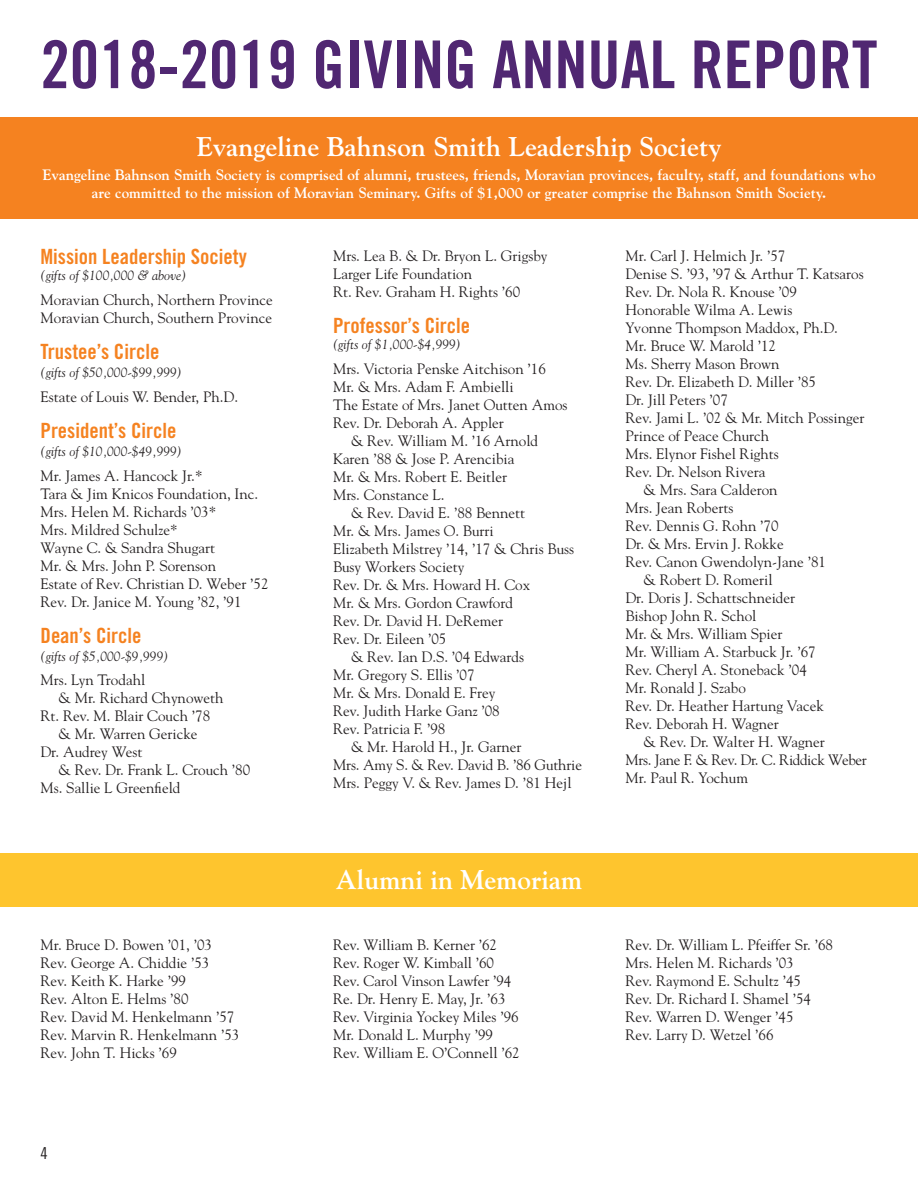
<style>
.page{position:relative;width:918px;height:1188px;background:#fff}
.page>*{position:absolute;margin:0;border:0;box-sizing:border-box;transform-origin:0 0}
.t1{font:66px "Trade Gothic LT Std Bd Cn 20";color:#502772}
.t2{font:700 27px "Goudy Std";color:#fff}
.t3{font:21px "Trade Gothic LT Std Bd Cn 20";color:#f58220}
.t4{font:16.5px "Trade Gothic LT Std Cn 18";color:#231f20}
.t5{font:15px/18px "Goudy Std";color:#231f20}
.t6{font:700 15px/18px "Goudy Std";color:#fff;text-align:center}
.t7{font:15px "Goudy Std";letter-spacing:-.02em;color:#231f20}
.t8{font:italic 13.5px "Goudy Std";color:#231f20}
</style>
<div class="page">
<div style="left:0;top:118px;width:918px;height:101px;background:#f58220"></div>
<div style="left:0;top:854px;width:918px;height:53px;background:#fec52e"></div>
<h1 class="t1" style="left:40px;top:25px;width:839px">2018-2019 GIVING ANNUAL REPORT</h1>
<h2 class="t2" style="left:196px;top:130px;width:527px">Evangeline Bahnson Smith Leadership Society</h2>
<p class="t6" style="left:42px;top:166px;width:835px">Evangeline Bahnson Smith Society is comprised of alumni, trustees, friends, Moravian provinces, faculty, staff, and foundations who are committed to the mission of Moravian Seminary. Gifts of $1,000 or greater comprise the Bahnson Smith Society.</p>
<h3 class="t3" style="left:40px;top:244px;width:208px">Mission Leadership Society</h3>
<p class="t8" style="left:40px;top:268px;width:148px">(gifts of $100,000 &amp; above)</p>
<p class="t5" style="left:40px;top:291px;width:234px">Moravian Church, Northern Province<br>Moravian Church, Southern Province</p>
<h3 class="t3" style="left:40px;top:339px;width:120px">Trustee’s Circle</h3>
<p class="t8" style="left:40px;top:364px;width:143px">(gifts of $50,000-$99,999)</p>
<p class="t5" style="left:40px;top:388px;width:199px">Estate of Louis W. Bender, Ph.D.</p>
<h3 class="t3" style="left:40px;top:418px;width:138px">President’s Circle</h3>
<p class="t8" style="left:40px;top:443px;width:143px">(gifts of $10,000-$49,999)</p>
<p class="t5" style="left:40px;top:466px;width:230px">Mr. James A. Hancock Jr.*<br>Tara &amp; Jim Knicos Foundation, Inc.<br>Mrs. Helen M. Richards ’03*<br>Mrs. Mildred Schulze*<br>Wayne C. &amp; Sandra Shugart<br>Mr. &amp; Mrs. John P. Sorenson<br>Estate of Rev. Christian D. Weber ’52<br>Rev. Dr. Janice M. Young ’82, ’91</p>
<h3 class="t3" style="left:40px;top:622px;width:103px">Dean’s Circle</h3>
<p class="t8" style="left:40px;top:648px;width:130px">(gifts of $5,000-$9,999)</p>
<p class="t5" style="left:40px;top:671px;width:106px">Mrs. Lyn Trodahl</p>
<p class="t5" style="left:58px;top:689px;width:166px">&amp; Mr. Richard Chynoweth</p>
<p class="t5" style="left:40px;top:707px;width:171px">Rt. Rev. M. Blair Couch ’78</p>
<p class="t5" style="left:58px;top:725px;width:141px">&amp; Mr. Warren Gericke</p>
<p class="t5" style="left:40px;top:743px;width:104px">Dr. Audrey West</p>
<p class="t5" style="left:58px;top:761px;width:193px">&amp; Rev. Dr. Frank L. Crouch ’80</p>
<p class="t5" style="left:40px;top:779px;width:141px">Ms. Sallie L Greenfield</p>
<p class="t5" style="left:333px;top:246px;width:216px">Mrs. Lea B. &amp; Dr. Bryon L. Grigsby<br>Larger Life Foundation<br>Rt. Rev. Graham H. Rights ’60</p>
<h3 class="t3" style="left:333px;top:312px;width:139px">Professor’s Circle</h3>
<p class="t8" style="left:333px;top:336px;width:130px">(gifts of $1,000-$4,999)</p>
<p class="t5" style="left:333px;top:359px;width:214px">Mrs. Victoria Penske Aitchison ’16</p>
<p class="t5" style="left:333px;top:377px;width:182px">Mr. &amp; Mrs. Adam F. Ambielli</p>
<p class="t5" style="left:333px;top:395px;width:236px">The Estate of Mrs. Janet Outten Amos</p>
<p class="t5" style="left:333px;top:413px;width:172px">Rev. Dr. Deborah A. Appler</p>
<p class="t5" style="left:351px;top:431px;width:189px">&amp; Rev. William M. ’16 Arnold</p>
<p class="t5" style="left:333px;top:449px;width:183px">Karen ’88 &amp; Jose P. Arencibia</p>
<p class="t5" style="left:333px;top:467px;width:176px">Mr. &amp; Mrs. Robert E. Beitler</p>
<p class="t5" style="left:333px;top:485px;width:113px">Mrs. Constance L.</p>
<p class="t5" style="left:351px;top:503px;width:176px">&amp; Rev. David E. ’88 Bennett</p>
<p class="t5" style="left:333px;top:521px;width:162px">Mr. &amp; Mrs. James O. Burri</p>
<p class="t5" style="left:333px;top:539px;width:243px">Elizabeth Milstrey ’14, ’17 &amp; Chris Buss</p>
<p class="t5" style="left:333px;top:557px;width:133px">Busy Workers Society</p>
<p class="t5" style="left:333px;top:575px;width:199px">Rev. Dr. &amp; Mrs. Howard H. Cox</p>
<p class="t5" style="left:333px;top:593px;width:181px">Mr. &amp; Mrs. Gordon Crawford</p>
<p class="t5" style="left:333px;top:611px;width:172px">Rev. Dr. David H. DeRemer</p>
<p class="t5" style="left:333px;top:629px;width:115px">Rev. Dr. Eileen ’05</p>
<p class="t5" style="left:351px;top:647px;width:175px">&amp; Rev. Ian D.S. ’04 Edwards</p>
<p class="t5" style="left:333px;top:665px;width:143px">Mr. Gregory S. Ellis ’07</p>
<p class="t5" style="left:333px;top:683px;width:164px">Mr. &amp; Mrs. Donald E. Frey</p>
<p class="t5" style="left:333px;top:701px;width:168px">Rev. Judith Harke Ganz ’08</p>
<p class="t5" style="left:333px;top:719px;width:114px">Rev. Patricia F. ’98</p>
<p class="t5" style="left:351px;top:737px;width:172px">&amp; Mr. Harold H., Jr. Garner</p>
<p class="t5" style="left:333px;top:755px;width:251px">Mrs. Amy S. &amp; Rev. David B. ’86 Guthrie</p>
<p class="t5" style="left:333px;top:773px;width:240px">Mrs. Peggy V. &amp; Rev. James D. ’81 Hejl</p>
<h2 class="t2" style="left:336px;top:863px;width:248px">Alumni in Memoriam</h2>
<p class="t5" style="left:626px;top:246px;width:161px">Mr. Carl J. Helmich Jr. ’57</p>
<p class="t5" style="left:626px;top:264px;width:240px">Denise S. ’93, ’97 &amp; Arthur T. Katsaros</p>
<p class="t5" style="left:626px;top:282px;width:173px">Rev. Dr. Nola R. Knouse ’09</p>
<p class="t5" style="left:626px;top:300px;width:168px">Honorable Wilma A. Lewis</p>
<p class="t5" style="left:626px;top:318px;width:214px">Yvonne Thompson Maddox, Ph.D.</p>
<p class="t5" style="left:626px;top:336px;width:152px">Mr. Bruce W. Marold ’12</p>
<p class="t5" style="left:626px;top:354px;width:156px">Ms. Sherry Mason Brown</p>
<p class="t5" style="left:626px;top:372px;width:192px">Rev. Dr. Elizabeth D. Miller ’85</p>
<p class="t5" style="left:626px;top:390px;width:104px">Dr. Jill Peters ’07</p>
<p class="t5" style="left:626px;top:408px;width:240px">Rev. Jami L. ’02 &amp; Mr. Mitch Possinger</p>
<p class="t5" style="left:626px;top:426px;width:145px">Prince of Peace Church</p>
<p class="t5" style="left:626px;top:444px;width:155px">Mrs. Elynor Fishel Rights</p>
<p class="t5" style="left:626px;top:462px;width:142px">Rev. Dr. Nelson Rivera</p>
<p class="t5" style="left:644px;top:480px;width:136px">&amp; Mrs. Sara Calderon</p>
<p class="t5" style="left:626px;top:498px;width:109px">Mrs. Jean Roberts</p>
<p class="t5" style="left:626px;top:516px;width:155px">Rev. Dennis G. Rohn ’70</p>
<p class="t5" style="left:626px;top:534px;width:160px">Dr. &amp; Mrs. Ervin J. Rokke</p>
<p class="t5" style="left:626px;top:552px;width:202px">Rev. Canon Gwendolyn-Jane ’81</p>
<p class="t5" style="left:644px;top:570px;width:131px">&amp; Robert D. Romeril</p>
<p class="t5" style="left:626px;top:588px;width:171px">Dr. Doris J. Schattschneider</p>
<p class="t5" style="left:626px;top:606px;width:132px">Bishop John R. Schol</p>
<p class="t5" style="left:626px;top:624px;width:158px">Mr. &amp; Mrs. William Spier</p>
<p class="t5" style="left:626px;top:642px;width:192px">Mr. William A. Starbuck Jr. ’67</p>
<p class="t5" style="left:626px;top:660px;width:183px">Rev. Cheryl A. Stoneback ’04</p>
<p class="t5" style="left:626px;top:678px;width:122px">Mr. Ronald J. Szabo</p>
<p class="t5" style="left:626px;top:696px;width:200px">Rev. Dr. Heather Hartung Vacek</p>
<p class="t5" style="left:626px;top:714px;width:155px">Rev. Deborah H. Wagner</p>
<p class="t5" style="left:644px;top:732px;width:183px">&amp; Rev. Dr. Walter H. Wagner</p>
<p class="t7" style="left:626px;top:750px;width:243px">Mrs. Jane F. &amp; Rev. Dr. C. Riddick Weber</p>
<p class="t5" style="left:626px;top:768px;width:124px">Mr. Paul R. Yochum</p>
<p class="t5" style="left:40px;top:936px;width:200px">Mr. Bruce D. Bowen ’01, ’03<br>Rev. George A. Chiddie ’53<br>Rev. Keith K. Harke ’99<br>Rev. Alton E. Helms ’80<br>Rev. David M. Henkelmann ’57<br>Rev. Marvin R. Henkelmann ’53<br>Rev. John T. Hicks ’69</p>
<p class="t5" style="left:333px;top:936px;width:188px">Rev. William B. Kerner ’62<br>Rev. Roger W. Kimball ’60<br>Rev. Carol Vinson Lawfer ’94<br>Re. Dr. Henry E. May, Jr. ’63<br>Rev. Virginia Yockey Miles ’96<br>Mr. Donald L. Murphy ’99<br>Rev. William E. O’Connell ’62</p>
<p class="t5" style="left:626px;top:936px;width:209px">Rev. Dr. William L. Pfeiffer Sr. ’68<br>Mrs. Helen M. Richards ’03<br>Rev. Raymond E. Schultz ’45<br>Rev. Dr. Richard I. Shamel ’54<br>Rev. Warren D. Wenger ’45<br>Rev. Larry D. Wetzel ’66</p>
<p class="t4" style="left:40px;top:1144px;width:9px">4</p>
</div>
